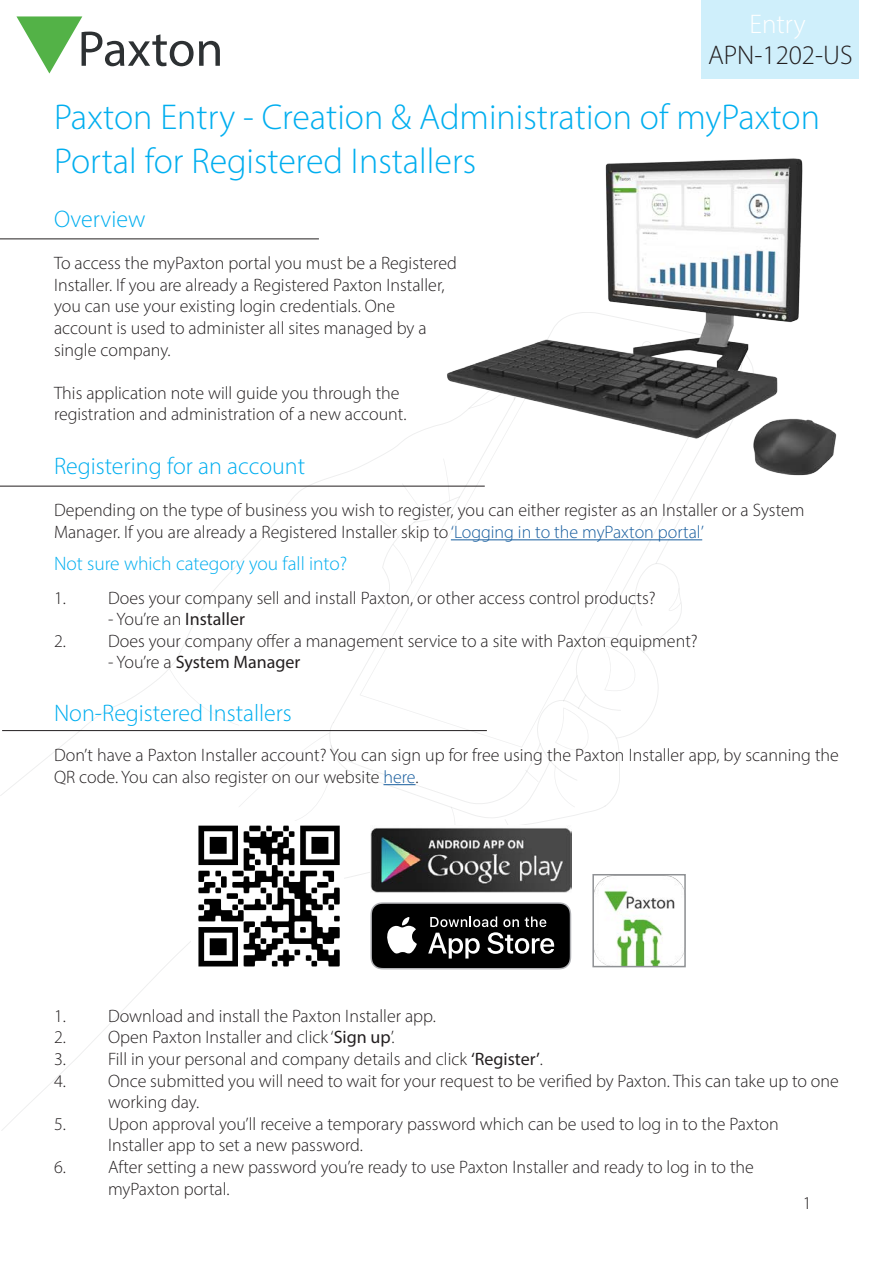
<style>
.page{position:relative;width:893px;height:1263px;background:#fff}
.page>*{position:absolute;margin:0;border:0;box-sizing:border-box;transform-origin:0 0}
.AN_Title{font:300 36px/43.2px "Myriad Pro";color:#00aeef}
.AN_Title-2{font:300 27px "Myriad Pro";color:#231f20}
.AN_Title-3{font:300 27px "Myriad Pro";color:#fff}
.Section_title{font:300 24px "Myriad Pro";color:#00aeef}
.Section_title-2{font:300 19.5px "Myriad Pro";color:#00aeef}
.Text{font:300 18px/21.6px "Myriad Pro";color:#231f20}
.Text_-_bold_title{font:300 18px/21.6px "Myriad Pro";color:#231f20}
.Text-2{font:18px "Myriad Pro";color:#231f20}
.s1{color:#175d9e}
.s2{font-weight:400}
.s3{font-weight:300}
</style>
<div class="page">
<img style="left:204px;top:21px;width:633px;height:455px">
<svg style="left:16px;top:16px;width:204px;height:58px"></svg>
<hr style="left:0;top:239px;width:319px;height:1px;background:#231f20">
<hr style="left:0;top:486px;width:485px;height:1px;background:#231f20">
<hr style="left:2px;top:730px;width:485px;height:1px;background:#231f20">
<div style="left:702px;top:0;width:157px;height:79px;background:#cfeffb"></div>
<svg style="left:169px;top:341px;width:585px;height:628px"></svg>
<p class="AN_Title-3" style="left:749px;top:8px;width:58px">Entry</p>
<p class="AN_Title-2" style="left:708px;top:39px;width:146px">APN-1202-US</p>
<p class="AN_Title" style="left:54px;top:96px;width:767px">Paxton Entry - Creation &amp; Administration of myPaxton<br>Portal for Registered Installers</p>
<p class="Section_title" style="left:54px;top:205px;width:93px">Overview</p>
<p class="Text" style="left:54px;top:252px;width:404px">To access the myPaxton portal you must be a Registered Installer. If you are already a Registered Paxton Installer, you can use your existing login credentials. One account is used to administer all sites managed by a single company.</p>
<p class="Text" style="left:54px;top:382px;width:354px">This application note will guide you through the registration and administration of a new account.</p>
<p class="Section_title" style="left:54px;top:451px;width:253px">Registering for an account</p>
<p class="Text" style="left:54px;top:499px;width:752px">Depending on the type of business you wish to register, you can either register as an Installer or a System<br>Manager. If you are already a Registered Installer skip to <span class="s1">‘Logging in to the myPaxton portal’</span></p>
<p class="Section_title-2" style="left:54px;top:551px;width:295px">Not sure which category you fall into?</p>
<p class="Text" style="left:54px;top:587px;width:603px">1. Does your company sell and install Paxton, or other access control products?</p>
<p class="Text" style="left:108px;top:608px;width:138px">- You’re an <span class="s2">Installer</span></p>
<p class="Text" style="left:54px;top:630px;width:645px">2. Does your company offer a management service to a site with Paxton equipment?</p>
<p class="Text-2" style="left:108px;top:651px;width:194px"><span class="s3">- You’re a</span> System Manager</p>
<p class="Section_title" style="left:54px;top:699px;width:239px">Non-Registered Installers</p>
<p class="Text_-_bold_title" style="left:54px;top:744px;width:786px">Don’t have a Paxton Installer account? You can sign up for free using the Paxton Installer app, by scanning the<br>QR code. You can also register on our website <span class="s1">here</span>.</p>
<p class="Text" style="left:54px;top:1005px;width:383px">1. Download and install the Paxton Installer app.</p>
<p class="Text" style="left:54px;top:1026px;width:342px">2. Open Paxton Installer and click ‘<span class="s2">Sign up</span>’.</p>
<p class="Text" style="left:54px;top:1048px;width:490px">3. Fill in your personal and company details and click <span class="s2">‘Register’</span>.</p>
<p class="Text" style="left:108px;top:1070px;width:732px;text-indent:-54px">4. Once submitted you will need to wait for your request to be verified by Paxton. This can take up to one working day.</p>
<p class="Text" style="left:108px;top:1113px;width:672px;text-indent:-54px">5. Upon approval you’ll receive a temporary password which can be used to log in to the Paxton<br>Installer app to set a new password.</p>
<p class="Text" style="left:108px;top:1156px;width:647px;text-indent:-54px">6. After setting a new password you’re ready to use Paxton Installer and ready to log in to the myPaxton portal.</p>
<p class="Text" style="left:803px;top:1192px;width:10px">1</p>
</div>
